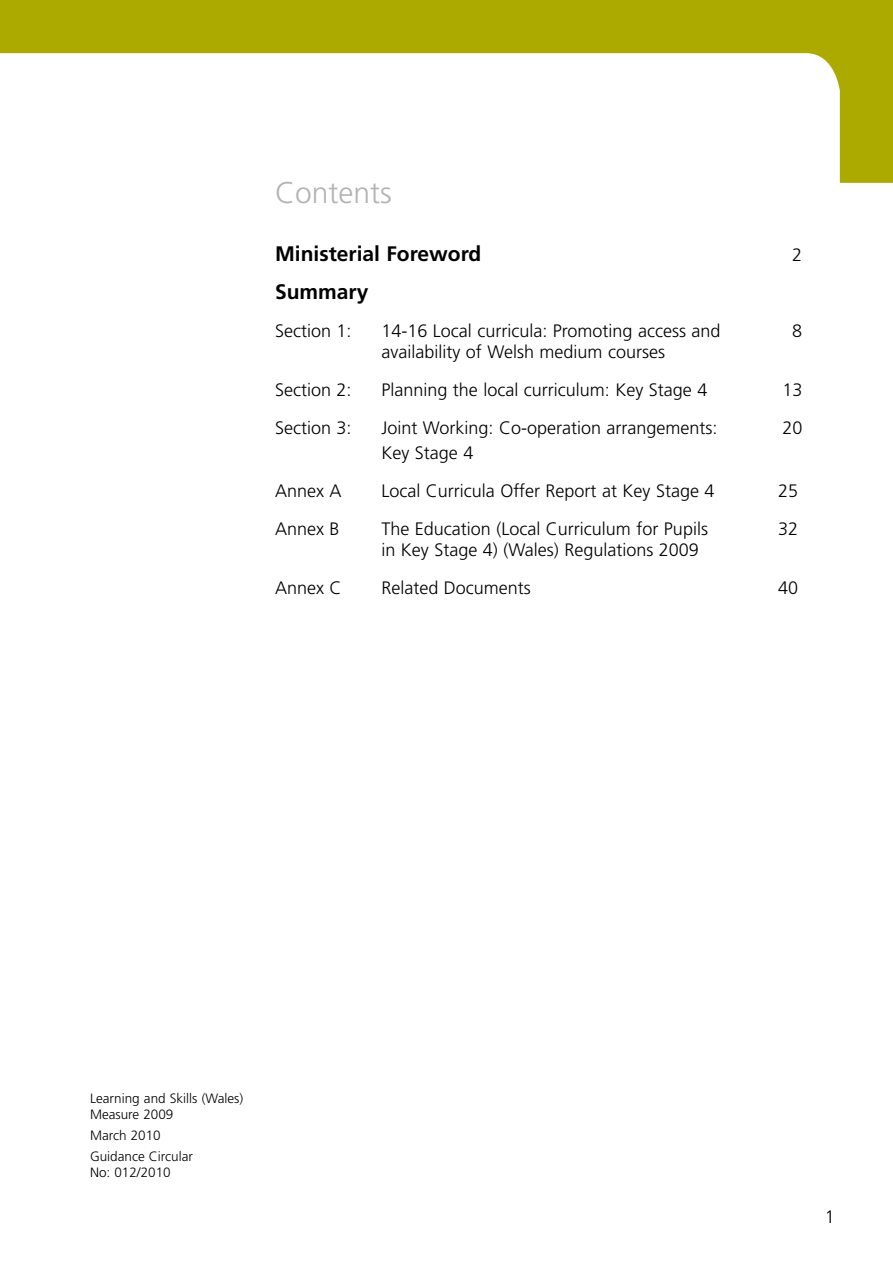
<style>
.page{position:relative;width:893px;height:1263px;background:#fff}
.page>*{position:absolute;margin:0;border:0;box-sizing:border-box;transform-origin:0 0}
.t1{font:300 30px "Frutiger";color:#b1b3b4}
.t2{font:700 21px "Frutiger";color:#000}
.t3{font:300 18px "Frutiger";color:#000}
.t4{font:300 13.5px/16.5px "Frutiger";color:#000}
</style>
<div class="page">
<svg style="left:0;top:0;width:893px;height:183px"></svg>
<h1 class="t1" style="left:275px;top:176px;width:118px">Contents</h1>
<p class="t2" style="left:275px;top:241px;width:208px">Ministerial Foreword</p>
<p class="t3" style="left:792px;top:245px;width:12px">2</p>
<p class="t2" style="left:275px;top:279px;width:95px">Summary</p>
<p class="t3" style="left:275px;top:321px;width:78px">Section 1:</p>
<p class="t3" style="left:381px;top:321px;width:341px">14-16 Local curricula: Promoting access and</p>
<p class="t3" style="left:792px;top:321px;width:12px">8</p>
<p class="t3" style="left:381px;top:342px;width:285px">availability of Welsh medium courses</p>
<p class="t3" style="left:275px;top:380px;width:78px">Section 2:</p>
<p class="t3" style="left:381px;top:380px;width:328px">Planning the local curriculum: Key Stage 4</p>
<p class="t3" style="left:782px;top:380px;width:22px">13</p>
<p class="t3" style="left:275px;top:418px;width:78px">Section 3:</p>
<p class="t3" style="left:381px;top:418px;width:338px">Joint Working: Co-operation arrangements:</p>
<p class="t3" style="left:782px;top:418px;width:22px">20</p>
<p class="t3" style="left:381px;top:443px;width:94px">Key Stage 4</p>
<p class="t3" style="left:275px;top:481px;width:68px">Annex A</p>
<p class="t3" style="left:381px;top:481px;width:335px">Local Curricula Offer Report at Key Stage 4</p>
<p class="t3" style="left:778px;top:481px;width:22px">25</p>
<p class="t3" style="left:275px;top:519px;width:66px">Annex B</p>
<p class="t3" style="left:381px;top:519px;width:328px">The Education (Local Curriculum for Pupils</p>
<p class="t3" style="left:778px;top:519px;width:22px">32</p>
<p class="t3" style="left:381px;top:540px;width:319px">in Key Stage 4) (Wales) Regulations 2009</p>
<p class="t3" style="left:275px;top:578px;width:68px">Annex C</p>
<p class="t3" style="left:381px;top:578px;width:151px">Related Documents</p>
<p class="t3" style="left:778px;top:578px;width:22px">40</p>
<p class="t4" style="left:90px;top:1090px;width:155px">Learning and Skills (Wales)<br>Measure 2009</p>
<p class="t4" style="left:90px;top:1125px;width:104px;line-height:20.7px">March 2010<br>Guidance Circular</p>
<p class="t4" style="left:90px;top:1164px;width:82px">No: 012/2010</p>
<p class="t3" style="left:825px;top:1207px;width:12px">1</p>
</div>
